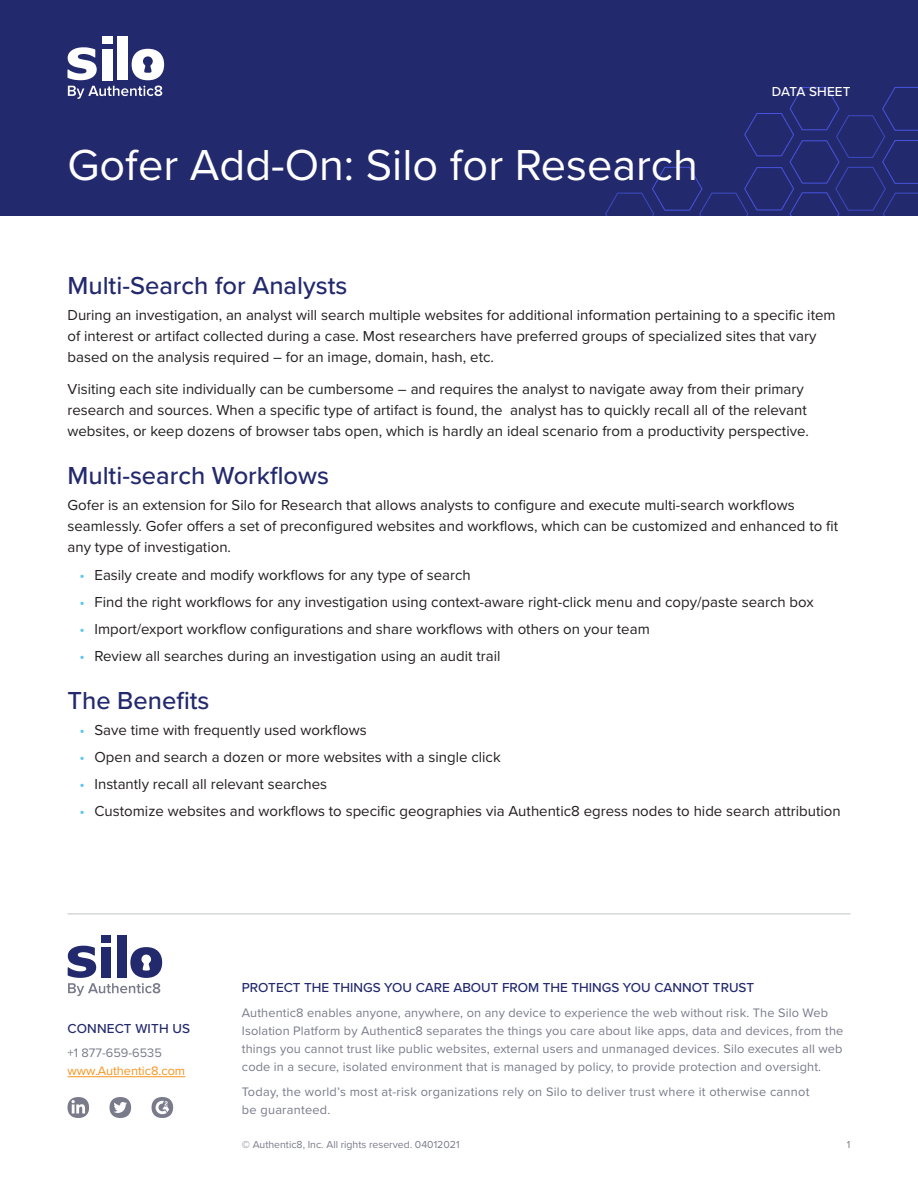
<style>
.page{position:relative;width:918px;height:1188px;background:#fff}
.page>*{position:absolute;margin:0;border:0;box-sizing:border-box;transform-origin:0 0}
.t1{font:45px "Proxima Nova";color:#fff}
.t2{font:500 25.5px "Proxima Nova";color:#23296d}
.p{font:15px/21px "Proxima Nova";color:#231f20}
.t3{font:500 13.5px "Proxima Nova";color:#23296d}
.t4{font:500 13.5px "Proxima Nova";letter-spacing:.01em;color:#fff}
.t5{font:12.75px/18px "Proxima Nova";letter-spacing:.01em;color:#797b8b}
.t6{font:12.75px "Proxima Nova";color:#f7941d}
.Copyright{font:10.5px "Proxima Nova";color:#797b8b}
.s1{color:#5cc6f1}
</style>
<div class="page">
<div style="left:0;top:0;width:918px;height:216px;background:#23296d"></div>
<svg style="left:605px;top:87px;width:313px;height:129px"></svg>
<hr style="left:68px;top:914px;width:782px;height:1px;background:#c1c6c7">
<div style="left:101px;top:935px;width:10px;height:8px;background:#23296d"></div>
<div style="left:117px;top:935px;width:10px;height:43px;background:#23296d"></div>
<svg style="left:68px;top:946px;width:94px;height:50px"></svg>
<hr style="left:68px;top:1076px;width:117px;height:1px;background:#f7941d">
<svg style="left:152px;top:1097px;width:21px;height:21px"></svg>
<svg style="left:68px;top:1097px;width:21px;height:21px"></svg>
<svg style="left:110px;top:1097px;width:21px;height:21px"></svg>
<div style="left:102px;top:37px;width:10px;height:7px;background:#fff"></div>
<div style="left:102px;top:49px;width:10px;height:31px;background:#fff"></div>
<div style="left:118px;top:37px;width:10px;height:43px;background:#fff"></div>
<svg style="left:68px;top:47px;width:29px;height:33px"></svg>
<svg style="left:132px;top:49px;width:32px;height:31px"></svg>
<svg style="left:68px;top:86px;width:94px;height:13px"></svg>
<h1 class="t1" style="left:68px;top:132px;width:632px">Gofer Add-On: Silo for Research</h1>
<p class="t4" style="left:772px;top:81px;width:80px">DATA SHEET</p>
<h2 class="t2" style="left:68px;top:267px;width:281px">Multi-Search for Analysts</h2>
<p class="p" style="left:68px;top:304px;width:770px">During an investigation, an analyst will search multiple websites for additional information pertaining to a specific item of interest or artifact collected during a case. Most researchers have preferred groups of specialized sites that vary based on the analysis required – for an image, domain, hash, etc.</p>
<p class="p" style="left:68px;top:378px;width:743px">Visiting each site individually can be cumbersome – and requires the analyst to navigate away from their primary research and sources. When a specific type of artifact is found, the analyst has to quickly recall all of the relevant websites, or keep dozens of browser tabs open, which is hardly an ideal scenario from a productivity perspective.</p>
<h2 class="t2" style="left:68px;top:457px;width:263px">Multi-search Workflows</h2>
<p class="p" style="left:68px;top:494px;width:772px">Gofer is an extension for Silo for Research that allows analysts to configure and execute multi-search workflows seamlessly. Gofer offers a set of preconfigured websites and workflows, which can be customized and enhanced to fit any type of investigation.</p>
<p class="p" style="left:80px;top:564px;width:393px"><span class="s1">•</span> Easily create and modify workflows for any type of search</p>
<p class="p" style="left:80px;top:591px;width:736px"><span class="s1">•</span> Find the right workflows for any investigation using context-aware right-click menu and copy/paste search box</p>
<p class="p" style="left:80px;top:618px;width:572px"><span class="s1">•</span> Import/export workflow configurations and share workflows with others on your team</p>
<p class="p" style="left:80px;top:645px;width:423px"><span class="s1">•</span> Review all searches during an investigation using an audit trail</p>
<h2 class="t2" style="left:68px;top:681px;width:144px">The Benefits</h2>
<p class="p" style="left:80px;top:719px;width:289px"><span class="s1">•</span> Save time with frequently used workflows</p>
<p class="p" style="left:80px;top:746px;width:423px"><span class="s1">•</span> Open and search a dozen or more websites with a single click</p>
<p class="p" style="left:80px;top:773px;width:249px"><span class="s1">•</span> Instantly recall all relevant searches</p>
<p class="p" style="left:80px;top:800px;width:763px"><span class="s1">•</span> Customize websites and workflows to specific geographies via Authentic8 egress nodes to hide search attribution</p>
<p class="t3" style="left:68px;top:1019px;width:124px">CONNECT WITH US</p>
<p class="t5" style="left:68px;top:1044px;width:96px">+1 877-659-6535</p>
<p class="t6" style="left:68px;top:1061px;width:119px">www.Authentic8.com</p>
<p class="t3" style="left:242px;top:978px;width:514px">PROTECT THE THINGS YOU CARE ABOUT FROM THE THINGS YOU CANNOT TRUST</p>
<p class="t5" style="left:242px;top:1003px;width:603px">Authentic8 enables anyone, anywhere, on any device to experience the web without risk. The Silo Web Isolation Platform by Authentic8 separates the things you care about like apps, data and devices, from the things you cannot trust like public websites, external users and unmanaged devices. Silo executes all web code in a secure, isolated environment that is managed by policy, to provide protection and oversight.</p>
<p class="t5" style="left:242px;top:1082px;width:569px">Today, the world’s most at-risk organizations rely on Silo to deliver trust where it otherwise cannot be guaranteed.</p>
<p class="Copyright" style="left:242px;top:1136px;width:219px">© Authentic8, Inc. All rights reserved. 04012021</p>
<p class="Copyright" style="left:847px;top:1136px;width:5px">1</p>
</div>
